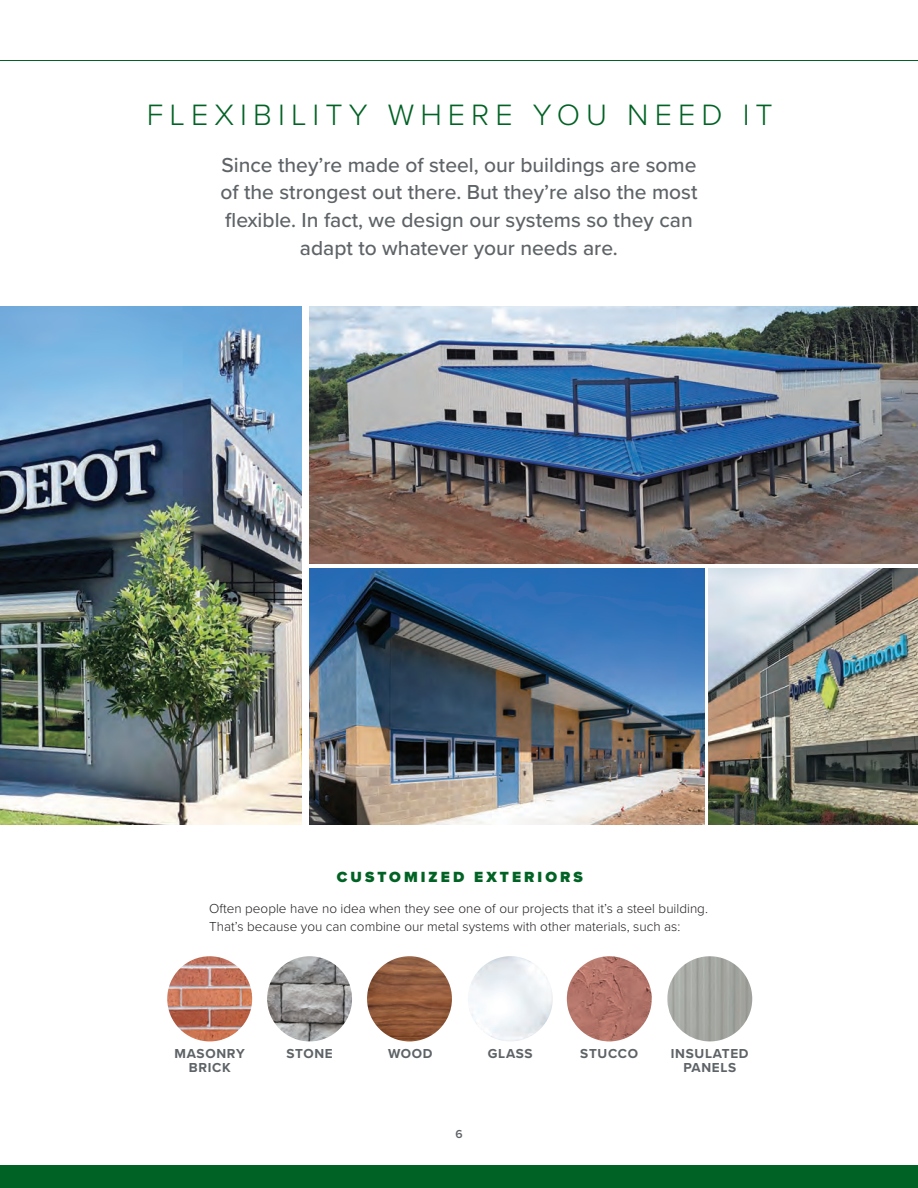
<style>
.page{position:relative;width:918px;height:1188px;background:#fff}
.page>*{position:absolute;margin:0;border:0;box-sizing:border-box;transform-origin:0 0}
.t1{font:300 30.6px "Proxima Nova";letter-spacing:.2em;color:#006224}
.t2{font:500 21px/27.9px "Proxima Nova";color:#5e6367;text-align:center}
.t3{font:900 15.3px "Proxima Nova";letter-spacing:.2em;color:#006224}
.t4{font:300 13.5px/18px "Proxima Nova";color:#231f20}
.t5{font:700 13.5px/13.5px "Proxima Nova";letter-spacing:.05em;color:#5e6367;text-align:center}
.t6{font:600 12px "Proxima Nova";color:#5e6367}
</style>
<div class="page">
<div style="left:0;top:1165px;width:918px;height:23px;background:#006225"></div>
<hr style="left:0;top:60px;width:918px;height:1px;background:#006224">
<img style="left:0;top:306px;width:302px;height:518px">
<img style="left:309px;top:306px;width:609px;height:258px">
<img style="left:309px;top:568px;width:396px;height:256px">
<img style="left:709px;top:568px;width:209px;height:256px">
<img style="left:167px;top:956px;width:85px;height:85px;border-radius:43px">
<img style="left:267px;top:956px;width:85px;height:85px;border-radius:43px">
<img style="left:367px;top:956px;width:85px;height:85px;border-radius:43px">
<img style="left:468px;top:956px;width:85px;height:85px;border-radius:43px">
<img style="left:567px;top:956px;width:85px;height:85px;border-radius:43px">
<img style="left:667px;top:961px;width:85px;height:80px">
<img style="left:669px;top:956px;width:41px;height:31px">
<h1 class="t1" style="left:147px;top:92px;width:627px">FLEXIBILITY WHERE YOU NEED IT</h1>
<p class="t2" style="left:220px;top:150px;width:479px">Since they’re made of steel, our buildings are some of the strongest out there. But they’re also the most flexible. In fact, we design our systems so they can adapt to whatever your needs are.</p>
<p class="t3" style="left:337px;top:865px;width:248px">CUSTOMIZED EXTERIORS</p>
<p class="t4" style="left:209px;top:899px;width:500px">Often people have no idea when they see one of our projects that it’s a steel building.<br>That’s because you can combine our metal systems with other materials, such as:</p>
<p class="t5" style="left:175px;top:1047px;width:72px">MASONRY<br>BRICK</p>
<p class="t5" style="left:286px;top:1047px;width:48px">STONE</p>
<p class="t5" style="left:388px;top:1047px;width:46px">WOOD</p>
<p class="t5" style="left:488px;top:1047px;width:46px">GLASS</p>
<p class="t5" style="left:580px;top:1047px;width:59px">STUCCO</p>
<p class="t5" style="left:671px;top:1047px;width:79px">INSULATED<br>PANELS</p>
<p class="t6" style="left:455px;top:1125px;width:9px">6</p>
</div>
